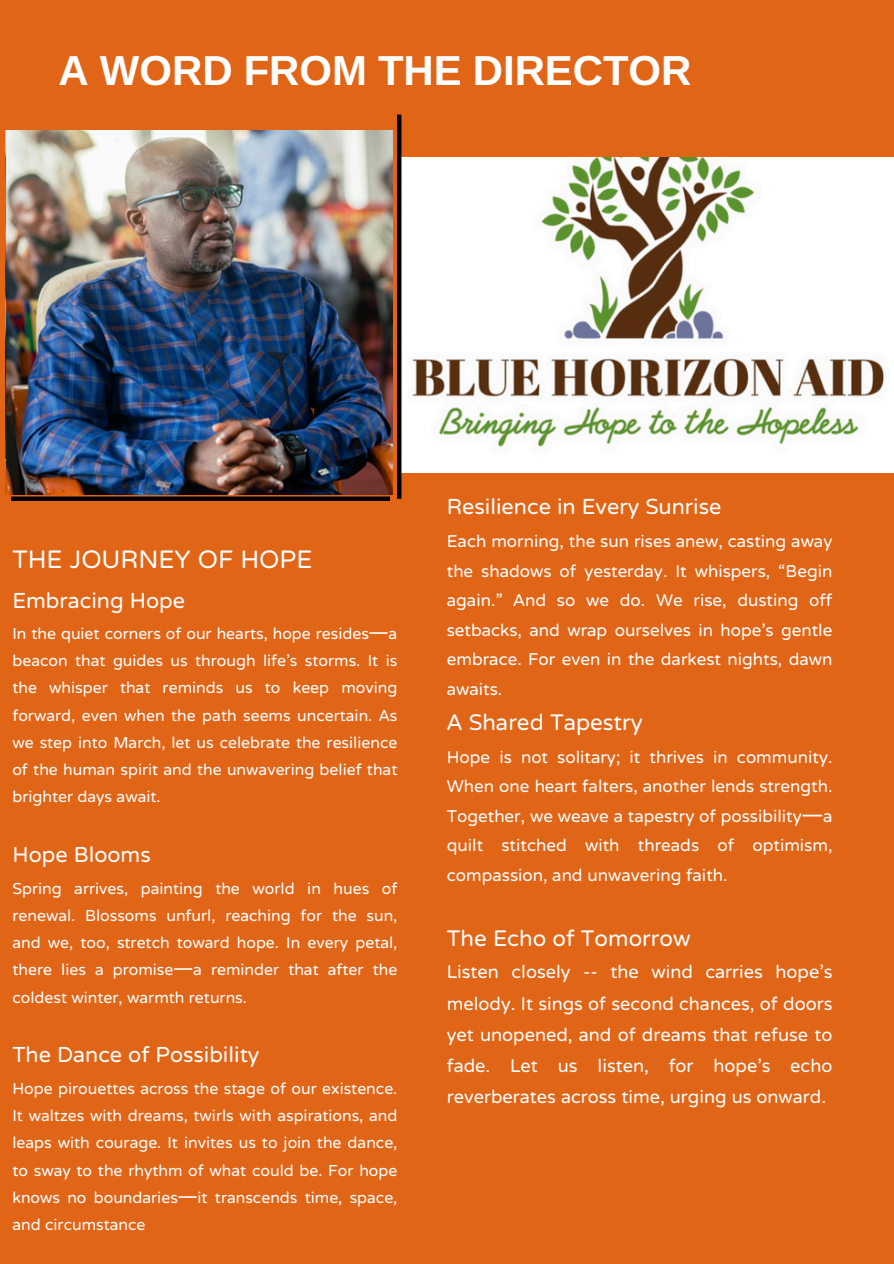
<style>
.page{position:relative;width:894px;height:1264px;background:#fff}
.page>*{position:absolute;margin:0;border:0;box-sizing:border-box;transform-origin:0 0}
.t1{font:41.85px "Ramabhadra";color:#fff}
.t2{font:31.35px "NTR";color:#fff}
.t3{font:27.9px "NTR";color:#fff}
.t4{font:27px "NTR";color:#fff}
.t5{font:22.65px/31.2px "NTR";color:#fff;text-align:justify}
.t6{font:21.15px/29.5px "NTR";color:#fff;text-align:justify}
.t7{font:19.65px/27.2px "NTR";color:#fff;text-align:justify}
.s1{font-family:"Noto Sans Gurmukhi"}
</style>
<div class="page">
<div style="left:0;top:0;width:893px;height:1263px;background:#e16517"></div>
<div style="left:11px;top:496px;width:379px;height:5px;background:#000"></div>
<img style="left:6px;top:131px;width:387px;height:363px">
<img style="left:401px;top:157px;width:492px;height:315px">
<hr style="left:397px;top:115px;width:4px;height:384px;background:#000">
<h2 class="t1" style="left:59px;top:46px;width:634px">A WORD FROM THE DIRECTOR</h2>
<p class="t2" style="left:12px;top:539px;width:301px">THE JOURNEY OF HOPE</p>
<p class="t4" style="left:12px;top:582px;width:174px">Embracing Hope</p>
<p class="t7" style="left:12px;top:618px;width:386px">In the quiet corners of our hearts, hope resides<span class="s1">—</span>a beacon that guides us through life’s storms. It is the whisper that reminds us to keep moving forward, even when the path seems uncertain. As we step into March, let us celebrate the resilience of the human spirit and the unwavering belief that brighter days await.</p>
<p class="t4" style="left:12px;top:837px;width:140px">Hope Blooms</p>
<p class="t7" style="left:12px;top:873px;width:386px">Spring arrives, painting the world in hues of renewal. Blossoms unfurl, reaching for the sun, and we, too, stretch toward hope. In every petal, there lies a promise<span class="s1">—</span>a reminder that after the coldest winter, warmth returns.</p>
<p class="t4" style="left:12px;top:1037px;width:248px">The Dance of Possibility</p>
<p class="t7" style="left:12px;top:1073px;width:386px">Hope pirouettes across the stage of our existence.<br>It waltzes with dreams, twirls with aspirations, and leaps with courage. It invites us to join the dance, to sway to the rhythm of what could be. For hope knows no boundaries<span class="s1">—</span>it transcends time, space, and circumstance</p>
<h1 class="t4" style="left:446px;top:489px;width:276px">Resilience in Every Sunrise</h1>
<h1 class="t6" style="left:446px;top:525px;width:387px">Each morning, the sun rises anew, casting away the shadows of yesterday. It whispers, “Begin again.” And so we do. We rise, dusting off setbacks, and wrap ourselves in hope’s gentle embrace. For even in the darkest nights, dawn awaits.</h1>
<h1 class="t3" style="left:446px;top:704px;width:197px">A Shared Tapestry</h1>
<h1 class="t6" style="left:446px;top:740px;width:387px">Hope is not solitary; it thrives in community.<br>When one heart falters, another lends strength.<br>Together, we weave a tapestry of possibility<span class="s1">—</span>a quilt stitched with threads of optimism, compassion, and unwavering faith.</h1>
<p class="t3" style="left:446px;top:919px;width:245px">The Echo of Tomorrow</p>
<p class="t5" style="left:446px;top:955px;width:387px">Listen closely -- the wind carries hope’s melody. It sings of second chances, of doors yet unopened, and of dreams that refuse to fade. Let us listen, for hope’s echo reverberates across time, urging us onward.</p>
</div>
